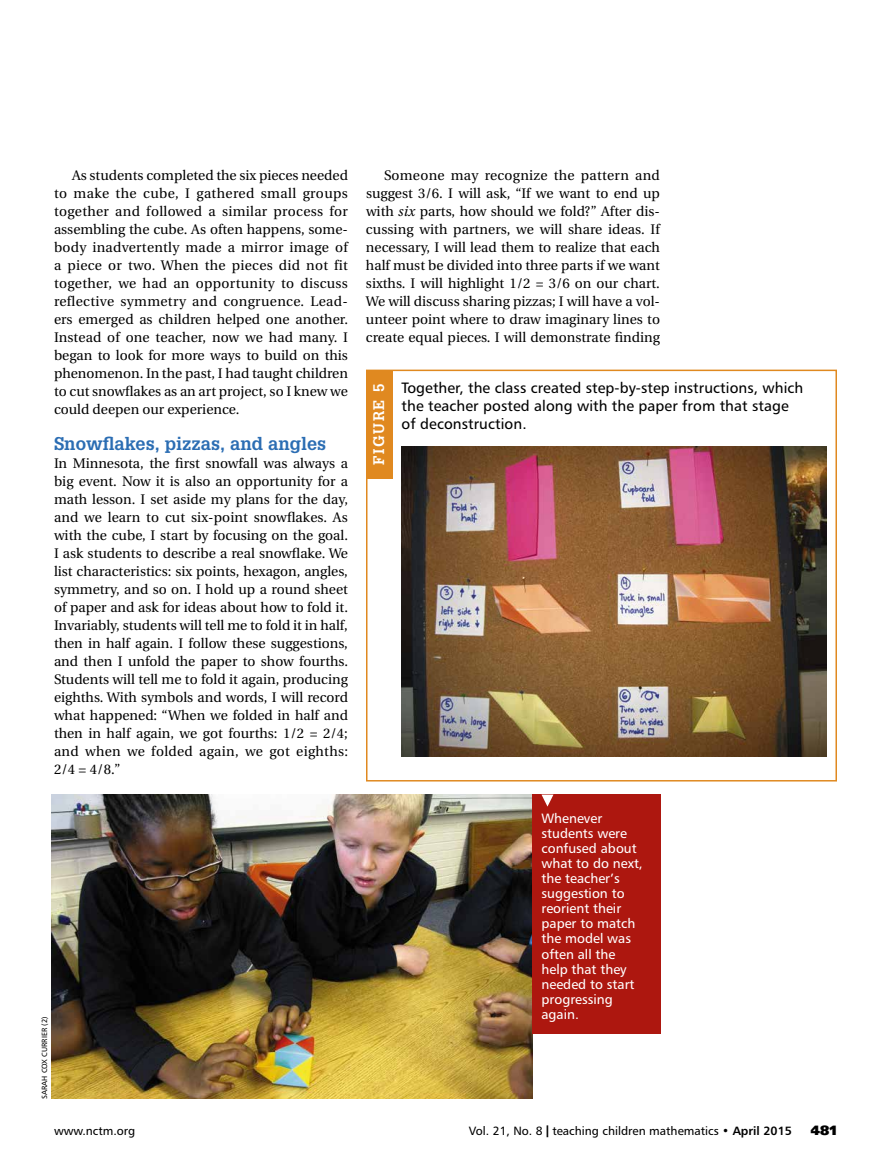
<style>
.page{position:relative;width:891px;height:1175px;background:#fff}
.page>*{position:absolute;margin:0;border:0;box-sizing:border-box;transform-origin:0 0}
.t1{font:700 18px "Glypha";color:#2b6db3}
.t2{font:15px/18px "Humanist 777 BT Roman B";letter-spacing:.005em;color:#000}
.t3{font:700 15px "Glypha";letter-spacing:.1em;color:#fff}
.t4{font:13.8px/18px "Utopia";color:#000;text-align:justify}
.t5{font:13.5px/15px "Humanist 777 BT Roman B";color:#fff}
.t6{font:13.5px "Humanist 777 BT Extra Black B";color:#000}
.t7{font:12px "Humanist 777 BT Roman B";color:#000}
.t8{font:7.5px "Humanist 777 BT Roman B";color:#000}
.s1{font-style:italic}
.s2{font-family:"Interstate";font-weight:700}
.s3{font-family:"Humanist 777 BT Bold B"}
</style>
<div class="page">
<div style="left:366px;top:370px;width:27px;height:108px;background:#e08920"></div>
<div style="left:366px;top:369px;width:471px;height:412px;border:2px solid #e08920"></div>
<img style="left:402px;top:446px;width:424px;height:310px">
<img style="left:52px;top:794px;width:481px;height:304px">
<div style="left:532px;top:794px;width:130px;height:240px;background:#ad170f"></div>
<svg style="left:542px;top:794px;width:12px;height:12px"></svg>
<p class="t4" style="left:54px;top:167px;width:296px;text-indent:18px">As students completed the six pieces needed to make the cube, I gathered small groups together and followed a similar process for assembling the cube. As often happens, some&shy;body inadvertently made a mirror image of a piece or two. When the pieces did not fit together, we had an opportunity to discuss reflective symmetry and congruence. Lead&shy;ers emerged as children helped one another.<br>Instead of one teacher, now we had many. I began to look for more ways to build on this phenomenon. In the past, I had taught children to cut snowflakes as an art project, so I knew we could deepen our experience.</p>
<h1 class="t1" style="left:54px;top:432px;width:274px">Snowflakes, pizzas, and angles</h1>
<p class="t4" style="left:54px;top:455px;width:296px">In Minnesota, the first snowfall was always a big event. Now it is also an opportunity for a math lesson. I set aside my plans for the day, and we learn to cut six-point snowflakes. As with the cube, I start by focusing on the goal.<br>I ask students to describe a real snowflake. We list characteristics: six points, hexagon, angles, symmetry, and so on. I hold up a round sheet of paper and ask for ideas about how to fold it.<br>Invariably, students will tell me to fold it in half, then in half again. I follow these suggestions, and then I unfold the paper to show fourths.<br>Students will tell me to fold it again, producing eighths. With symbols and words, I will record what happened: “When we folded in half and then in half again, we got fourths: 1/2 = 2/4; and when we folded again, we got eighths:<br>2/4 = 4/8.”</p>
<p class="t8" style="left:40px;top:1098px;width:84px;rotate:-90deg">SARAH COX CURRIER (2)</p>
<p class="t4" style="left:366px;top:167px;width:296px;text-indent:18px">Someone may recognize the pattern and suggest 3/6. I will ask, “If we want to end up with <span class="s1">six</span> parts, how should we fold?” After dis&shy;cussing with partners, we will share ideas. If necessary, I will lead them to realize that each half must be divided into three parts if we want sixths. I will highlight 1/2 = 3/6 on our chart.<br>We will discuss sharing pizzas; I will have a vol&shy;unteer point where to draw imaginary lines to create equal pieces. I will demonstrate finding</p>
<p class="t3" style="left:370px;top:464px;width:82px;rotate:-90deg">FIGURE 5</p>
<p class="t2" style="left:402px;top:378px;width:403px">Together, the class created step-by-step instructions, which the teacher posted along with the paper from that stage of deconstruction.</p>
<p class="t5" style="left:542px;top:811px;width:103px">Whenever students were confused about what to do next, the teacher’s suggestion to reorient their paper to match the model was often all the help that they needed to start progressing again.</p>
<p class="t7" style="left:54px;top:1123px;width:83px">www.nctm.org</p>
<p class="t7" style="left:469px;top:1123px;width:325px">Vol. 21, No. 8 <span class="s2">|</span> teaching children mathematics • <span class="s3">April 2015</span></p>
<p class="t6" style="left:810px;top:1121px;width:28px">481</p>
</div>
